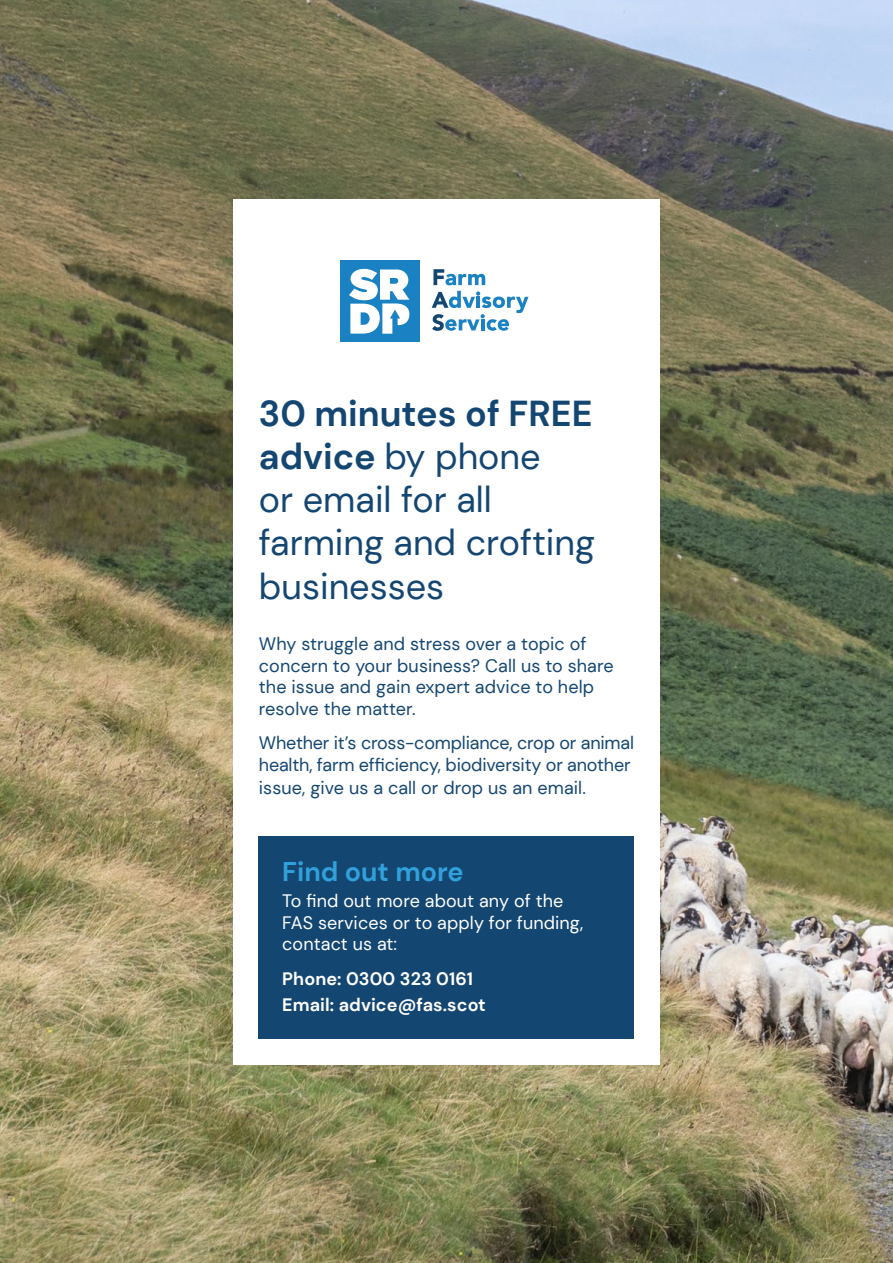
<style>
.page{position:relative;width:893px;height:1263px;background:#fff}
.page>*{position:absolute;margin:0;border:0;box-sizing:border-box;transform-origin:0 0}
.Heading{font:36px/43.2px "DM Sans";color:#144672}
.Subheading_1{font:700 27px "DM Sans";color:#31a1dc}
.Bullets{font:18px/21.6px "DM Sans";letter-spacing:.005em;color:#144672}
.Body_text{font:18px/21.6px "DM Sans";letter-spacing:.005em;color:#fff}
.Body_text-2{font:700 18px "DM Sans";letter-spacing:.005em;color:#fff}
.s1{font-weight:700}
</style>
<div class="page">
<img style="left:0;top:0;width:893px;height:1263px">
<div style="left:233px;top:199px;width:427px;height:865px;background:#fff"></div>
<div style="left:340px;top:260px;width:79px;height:82px;background:#1a81c3"></div>
<svg style="left:433px;top:269px;width:52px;height:16px"></svg>
<svg style="left:432px;top:291px;width:96px;height:40px"></svg>
<svg style="left:349px;top:269px;width:60px;height:65px"></svg>
<div style="left:259px;top:836px;width:375px;height:203px;background:#144672"></div>
<p class="Heading" style="left:259px;top:391px;width:338px"><span class="s1">30 minutes of FREE advice</span> by phone<br>or email for all farming and crofting businesses</p>
<p class="Bullets" style="left:259px;top:633px;width:356px">Why struggle and stress over a topic of concern to your business? Call us to share the issue and gain expert advice to help resolve the matter.</p>
<p class="Bullets" style="left:259px;top:732px;width:377px">Whether it’s cross-compliance, crop or animal health, farm efficiency, biodiversity or another</p>
<p class="Bullets" style="left:259px;top:777px;width:328px">issue, give us a call or drop us an email.</p>
<p class="Subheading_1" style="left:282px;top:855px;width:183px">Find out more</p>
<p class="Body_text" style="left:282px;top:890px;width:302px">To find out more about any of the<br>FAS services or to apply for funding, contact us at:</p>
<p class="Body_text-2" style="left:282px;top:967px;width:192px">Phone: 0300 323 0161</p>
<p class="Body_text-2" style="left:282px;top:993px;width:205px">Email: advice@fas.scot</p>
</div>
